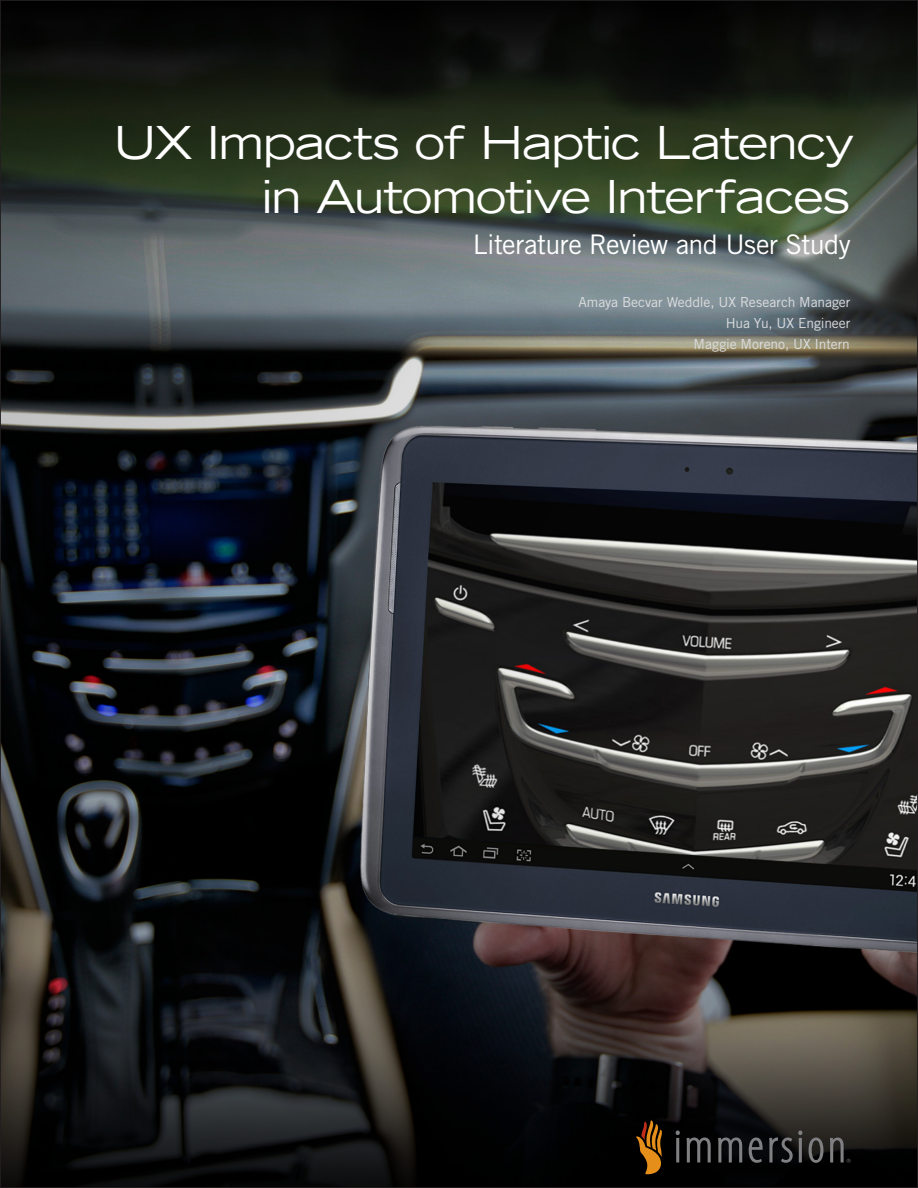
<style>
.page{position:relative;width:918px;height:1188px;background:#fff}
.page>*{position:absolute;margin:0;border:0;box-sizing:border-box;transform-origin:0 0}
.body_copy-QUOTE_CAL{font:expanded 45px/54.3px "Trade Gothic LT";letter-spacing:-.02em;color:#fff;text-align:right}
.body_copy-QUOTE_CAL-2{font:27px "Trade Gothic LT Std";letter-spacing:-.02em;color:#fff}
.body_copy-QUOTE_CAL-3{font:13.8px/21px "Trade Gothic LT Std";letter-spacing:-.005em;color:#dcdddf;text-align:right}
</style>
<div class="page">
<img style="left:2px;top:2px;width:914px;height:1184px">
<svg style="left:636px;top:1120px;width:27px;height:54px"></svg>
<svg style="left:676px;top:1131px;width:4px;height:31px"></svg>
<svg style="left:687px;top:1138px;width:24px;height:24px"></svg>
<svg style="left:718px;top:1138px;width:24px;height:24px"></svg>
<svg style="left:749px;top:1138px;width:14px;height:25px"></svg>
<svg style="left:769px;top:1131px;width:33px;height:32px"></svg>
<svg style="left:809px;top:1138px;width:14px;height:25px"></svg>
<svg style="left:830px;top:1138px;width:20px;height:25px"></svg>
<p class="body_copy-QUOTE_CAL" style="left:114px;top:114px;width:743px">UX Impacts of Haptic Latency in Automotive Interfaces</p>
<p class="body_copy-QUOTE_CAL-2" style="left:473px;top:228px;width:379px">Literature Review and User Study</p>
<p class="body_copy-QUOTE_CAL-3" style="left:578px;top:292px;width:274px">Amaya Becvar Weddle, UX Research Manager<br>Hua Yu, UX Engineer<br>Maggie Moreno, UX Intern</p>
</div>
